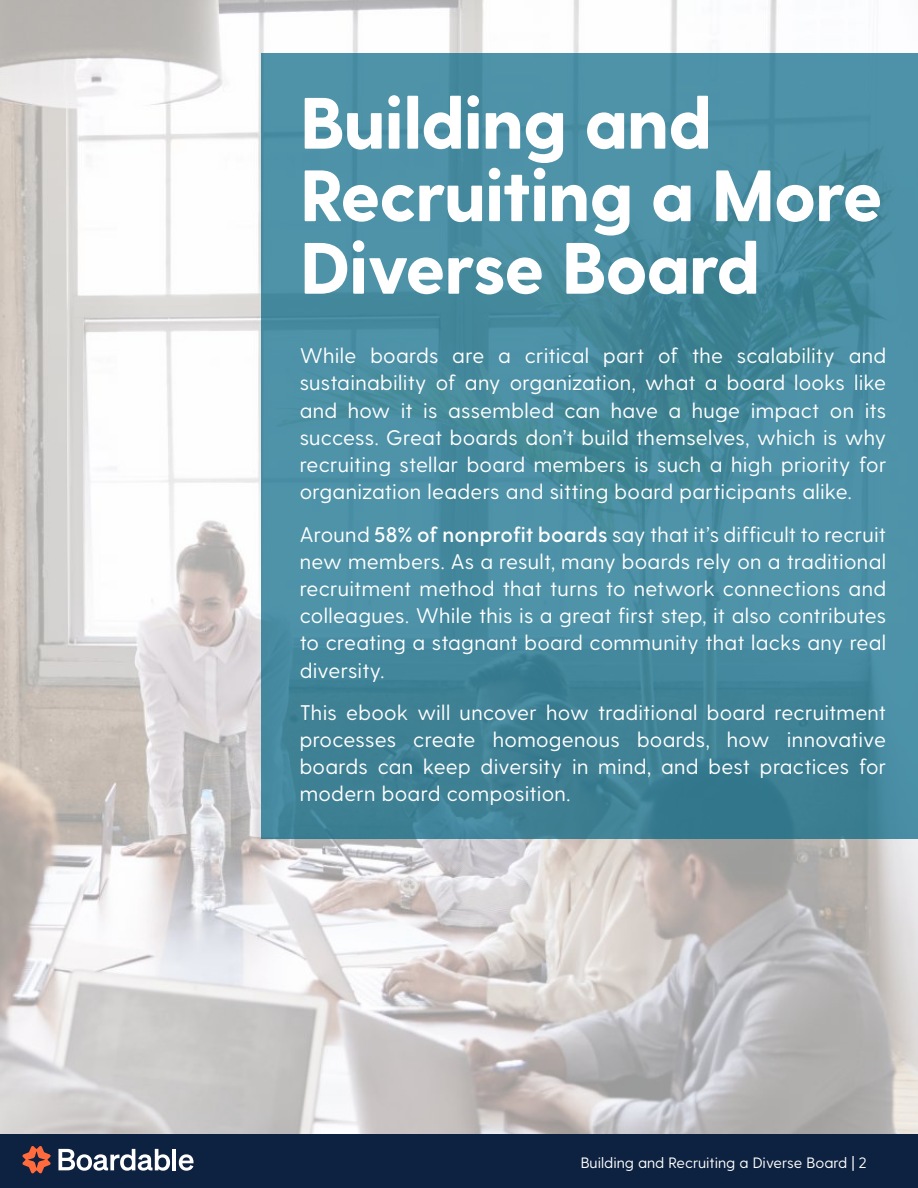
<style>
.page{position:relative;width:918px;height:1188px;background:#fff}
.page>*{position:absolute;margin:0;border:0;box-sizing:border-box;transform-origin:0 0}
.t1{font:800 72.45px/72.4px "Greycliff CF";letter-spacing:-.025em;color:#fff}
.t2{font:21.15px/27.2px "Greycliff CF";letter-spacing:.01em;color:#fff;text-align:justify}
.t3{font:15px "Greycliff CF";color:#fff}
.s1{font-weight:600}
</style>
<div class="page">
<div style="left:0;top:1134px;width:918px;height:54px;background:#0d2140"></div>
<svg style="left:58px;top:1149px;width:112px;height:22px"></svg>
<hr style="left:173px;top:1149px;width:3px;height:21px;background:#fff">
<svg style="left:179px;top:1154px;width:15px;height:17px"></svg>
<svg style="left:22px;top:1146px;width:29px;height:28px"></svg>
<img style="left:0;top:0;width:918px;height:1134px">
<svg style="left:261px;top:53px;width:657px;height:786px;background:#478ba0"></svg>
<h1 class="t1" style="left:300px;top:91px;width:585px">Building and<br>Recruiting a More<br>Diverse Board</h1>
<p class="t2" style="left:300px;top:343px;width:588px">While boards are a critical part of the scalability and sustainability of any organization, what a board looks like and how it is assembled can have a huge impact on its success. Great boards don’t build themselves, which is why recruiting stellar board members is such a high priority for organization leaders and sitting board participants alike.</p>
<p class="t2" style="left:300px;top:522px;width:588px">Around <span class="s1">58% of nonprofit boards</span> say that it’s difficult to recruit new members. As a result, many boards rely on a traditional recruitment method that turns to network connections and colleagues. While this is a great first step, it also contributes to creating a stagnant board community that lacks any real diversity.</p>
<p class="t2" style="left:300px;top:700px;width:588px">This ebook will uncover how traditional board recruitment processes create homogenous boards, how innovative boards can keep diversity in mind, and best practices for modern board composition.</p>
<p class="t3" style="left:581px;top:1156px;width:288px">Building and Recruiting a Diverse Board | 2</p>
</div>
